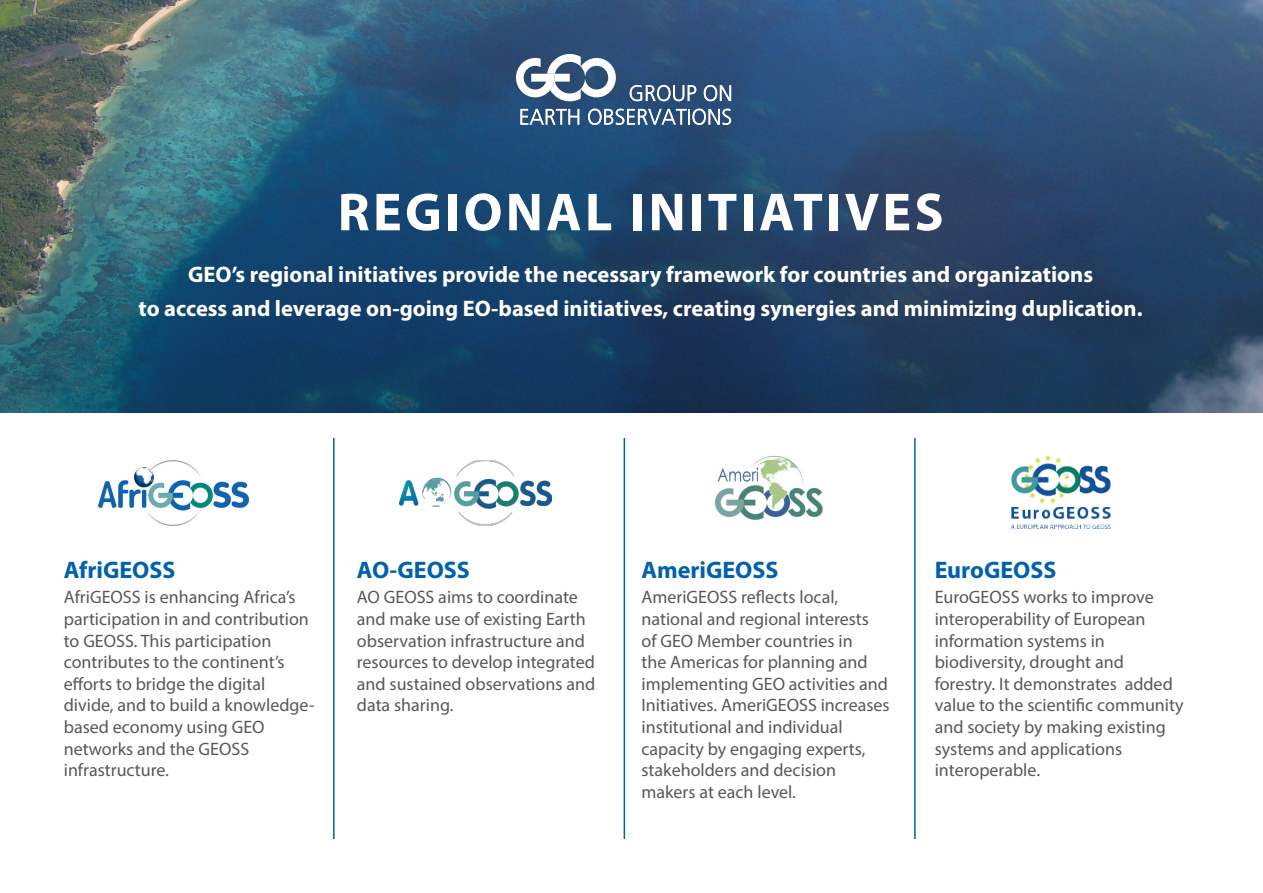
<style>
.page{position:relative;width:1263px;height:893px;background:#fff}
.page>*{position:absolute;margin:0;border:0;box-sizing:border-box;transform-origin:0 0}
.t1{font:700 54px "Myriad Pro";letter-spacing:.06em;color:#fff}
.t2{font:700 24px "Myriad Pro";color:#0161aa}
.t3{font:700 22.5px "Myriad Pro";color:#fff}
.t4{font:18px/21.6px "Myriad Pro";color:#57585a}
</style>
<div class="page">
<img style="left:0;top:0;width:1263px;height:412px">
<svg style="left:630px;top:85px;width:66px;height:16px"></svg>
<svg style="left:704px;top:85px;width:27px;height:16px"></svg>
<svg style="left:520px;top:109px;width:59px;height:16px"></svg>
<svg style="left:588px;top:109px;width:143px;height:16px"></svg>
<svg style="left:516px;top:54px;width:100px;height:47px"></svg>
<img style="left:98px;top:460px;width:152px;height:66px">
<hr style="left:914px;top:438px;width:2px;height:401px;background:#0161aa">
<hr style="left:624px;top:438px;width:1px;height:401px;background:#0161aa">
<hr style="left:333px;top:438px;width:2px;height:401px;background:#0161aa">
<img style="left:399px;top:460px;width:152px;height:65px">
<img style="left:714px;top:455px;width:109px;height:66px">
<img style="left:1011px;top:455px;width:101px;height:74px">
<p class="t1" style="left:338px;top:177px;width:607px">REGIONAL INITIATIVES</p>
<p class="t3" style="left:188px;top:260px;width:906px">GEO’s regional initiatives provide the necessary framework for countries and organizations</p>
<p class="t3" style="left:139px;top:294px;width:1005px">to access and leverage on-going EO-based initiatives, creating synergies and minimizing duplication.</p>
<p class="t2" style="left:64px;top:554px;width:113px">AfriGEOSS</p>
<p class="t4" style="left:64px;top:586px;width:252px">AfriGEOSS is enhancing Africa’s participation in and contribution to GEOSS. This participation contributes to the continent’s efforts to bridge the digital divide, and to build a knowledge&shy;based economy using GEO networks and the GEOSS infrastructure.</p>
<p class="t2" style="left:357px;top:554px;width:114px">AO-GEOSS</p>
<p class="t4" style="left:357px;top:586px;width:240px">AO GEOSS aims to coordinate and make use of existing Earth observation infrastructure and resources to develop integrated and sustained observations and data sharing.</p>
<p class="t2" style="left:641px;top:554px;width:138px">AmeriGEOSS</p>
<p class="t4" style="left:641px;top:586px;width:250px">AmeriGEOSS reflects local, national and regional interests<br>of GEO Member countries in<br>the Americas for planning and implementing GEO activities and<br>Initiatives. AmeriGEOSS increases institutional and individual capacity by engaging experts, stakeholders and decision makers at each level.</p>
<p class="t2" style="left:935px;top:554px;width:123px">EuroGEOSS</p>
<p class="t4" style="left:935px;top:586px;width:250px">EuroGEOSS works to improve interoperability of European information systems in biodiversity, drought and forestry. It demonstrates added value to the scientific community and society by making existing systems and applications interoperable.</p>
</div>
